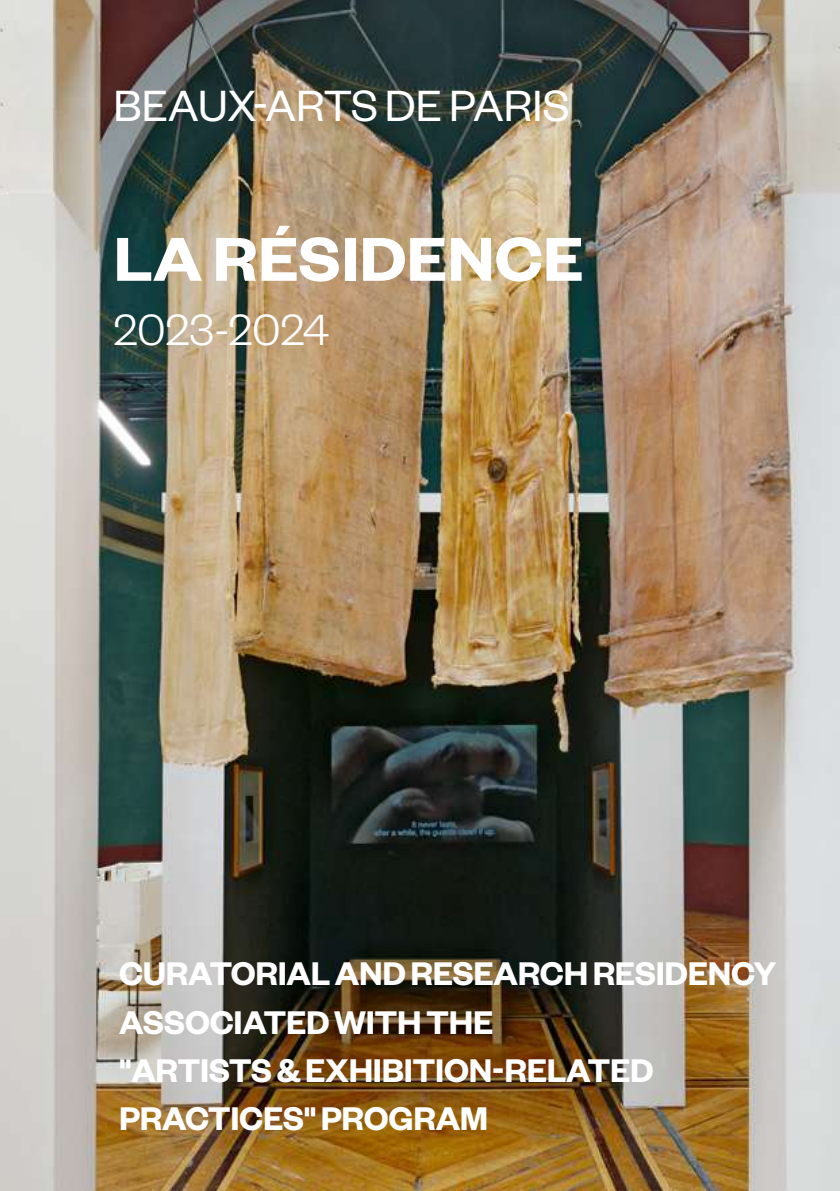
<style>
.page{position:relative;width:840px;height:1191px;background:#fff}
.page>*{position:absolute;margin:0;border:0;box-sizing:border-box;transform-origin:0 0}
.t1{font:600 68px "Founders Grotesk";color:#fff;scale:1.06 1}
.t2{font:48px "Founders Grotesk";color:#fff}
.t3{font:300 48px "Founders Grotesk";color:#fff}
.t4{font:600 36px/48px "Founders Grotesk";letter-spacing:-.01em;color:#fff}
</style>
<div class="page">
<img style="left:0;top:1px;width:839px;height:1190px">
<h2 class="t2" style="left:113px;top:76px;width:457px">BEAUX-ARTS DE PARIS</h2>
<h1 class="t1" style="left:113px;top:216px;width:445px">LA RÉSIDENCE</h1>
<h2 class="t3" style="left:113px;top:300px;width:217px">2023-2024</h2>
<p class="t4" style="left:119px;top:948px;width:658px">CURATORIAL AND RESEARCH RESIDENCY<br>ASSOCIATED WITH THE<br>"ARTISTS &amp; EXHIBITION-RELATED<br>PRACTICES" PROGRAM</p>
</div>
